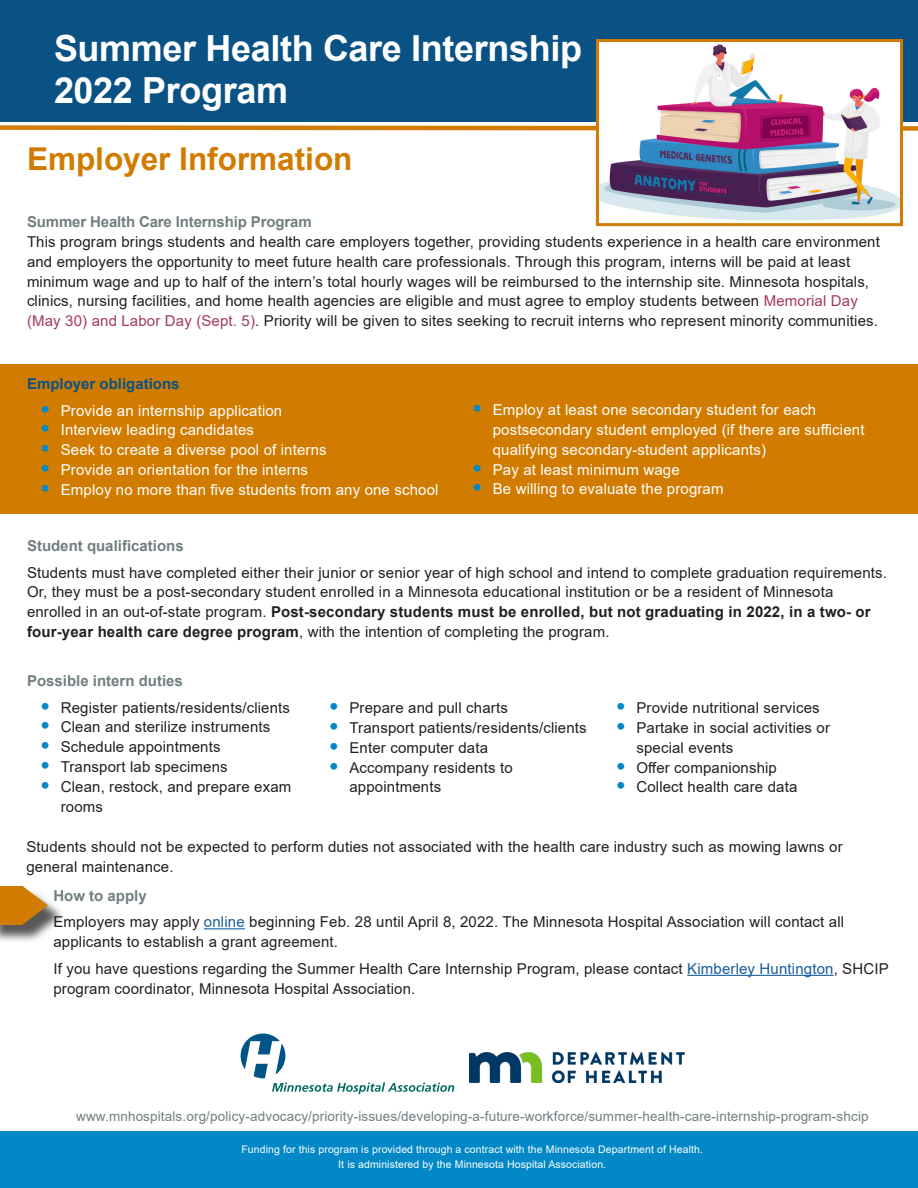
<style>
.page{position:relative;width:918px;height:1188px;background:#fff}
.page>*{position:absolute;margin:0;border:0;box-sizing:border-box;transform-origin:0 0}
.NEWHeading{font:700 36px "Arial";letter-spacing:-.01em;color:#fff}
.NEWHeading-2{font:700 31.5px "Arial";color:#d17c00}
.NEWBodyText{font:15px/19.8px "Arial";letter-spacing:.01em;color:#231f20}
.t1{font:15px/19.8px "Arial";letter-spacing:.01em;color:#fff}
.NEWSubhead{font:15px/19.8px "Arial";letter-spacing:.01em;color:#231f20}
.NEWSubhead-2{font:700 15px "Arial";color:#717f81}
.NEWSubhead-3{font:700 15px "Arial";color:#0a5283}
.NEWSubhead-4{font:13.5px "Arial";letter-spacing:.01em;color:#717f81}
.NewPullQuotes{font:10.5px/15px "Arial";letter-spacing:.01em;color:#fff;text-align:center}
.s1{color:#a23a5f}
.s2{font-size:27px;color:#0288c6}
.s3{font-weight:700}
.s4{color:#175d9e}
</style>
<div class="page">
<div style="left:0;top:0;width:918px;height:122px;background:#0a5283"></div>
<div style="left:0;top:1132px;width:918px;height:56px;background:#0288c6"></div>
<svg style="left:0;top:125px;width:918px;height:6px;background:#dc9c3f"></svg>
<div style="left:0;top:364px;width:918px;height:150px;background:#d17c00"></div>
<hr style="left:204px;top:928px;width:41px;height:1px;background:#175d9e">
<hr style="left:687px;top:975px;width:147px;height:1px;background:#175d9e">
<div style="left:0;top:889px;width:65px;height:55px;background:#231f20;opacity:.75"></div>
<div style="left:0;top:887px;width:23px;height:38px;background:#d17c00"></div>
<svg style="left:23px;top:886px;width:25px;height:38px"></svg>
<img style="left:600px;top:43px;width:299px;height:178px">
<div style="left:596px;top:39px;width:307px;height:187px;border:3px solid #d17c00"></div>
<img style="left:469px;top:1052px;width:216px;height:31px">
<svg style="left:241px;top:1033px;width:213px;height:61px"></svg>
<p class="NEWHeading" style="left:54px;top:23px;width:530px">Summer Health Care Internship</p>
<p class="NEWHeading" style="left:54px;top:65px;width:236px">2022 Program</p>
<p class="NEWHeading-2" style="left:27px;top:137px;width:327px">Employer Information</p>
<p class="NEWSubhead-2" style="left:27px;top:211px;width:286px">Summer Health Care Internship Program</p>
<p class="NEWBodyText" style="left:27px;top:232px;width:854px">This program brings students and health care employers together, providing students experience in a health care environment and employers the opportunity to meet future health care professionals. Through this program, interns will be paid at least minimum wage and up to half of the intern’s total hourly wages will be reimbursed to the internship site. Minnesota hospitals, clinics, nursing facilities, and home health agencies are eligible and must agree to employ students between <span class="s1">Memorial Day (May 30) and Labor Day (Sept. 5)</span>. Priority will be given to sites seeking to recruit interns who represent minority communities.</p>
<p class="NEWSubhead-3" style="left:27px;top:373px;width:154px">Employer obligations</p>
<p class="t1" style="left:40px;top:400px;width:243px"><span class="s2">•</span> Provide an internship application</p>
<p class="t1" style="left:40px;top:420px;width:215px"><span class="s2">•</span> Interview leading candidates</p>
<p class="t1" style="left:40px;top:440px;width:288px"><span class="s2">•</span> Seek to create a diverse pool of interns</p>
<p class="t1" style="left:40px;top:460px;width:269px"><span class="s2">•</span> Provide an orientation for the interns</p>
<p class="t1" style="left:40px;top:480px;width:400px"><span class="s2">•</span> Employ no more than five students from any one school</p>
<p class="t1" style="left:493px;top:400px;width:373px;text-indent:-20px"><span class="s2">•</span> Employ at least one secondary student for each postsecondary student employed (if there are sufficient qualifying secondary-student applicants)</p>
<p class="t1" style="left:472px;top:459px;width:209px"><span class="s2">•</span> Pay at least minimum wage</p>
<p class="t1" style="left:472px;top:479px;width:253px"><span class="s2">•</span> Be willing to evaluate the program</p>
<p class="NEWSubhead-2" style="left:27px;top:535px;width:158px">Student qualifications</p>
<p class="NEWBodyText" style="left:27px;top:562px;width:861px">Students must have completed either their junior or senior year of high school and intend to complete graduation requirements.<br>Or, they must be a post-secondary student enrolled in a Minnesota educational institution or be a resident of Minnesota enrolled in an out-of-state program. <span class="s3">Post-secondary students must be enrolled, but not graduating in 2022, in a two- or four-year health care degree program</span>, with the intention of completing the program.</p>
<p class="NEWSubhead-2" style="left:27px;top:670px;width:157px">Possible intern duties</p>
<p class="NEWBodyText" style="left:40px;top:697px;width:251px"><span class="s2">•</span> Register patients/residents/clients</p>
<p class="NEWBodyText" style="left:40px;top:717px;width:231px"><span class="s2">•</span> Clean and sterilize instruments</p>
<p class="NEWBodyText" style="left:40px;top:737px;width:182px"><span class="s2">•</span> Schedule appointments</p>
<p class="NEWBodyText" style="left:40px;top:757px;width:189px"><span class="s2">•</span> Transport lab specimens</p>
<p class="NEWBodyText" style="left:61px;top:777px;width:232px;text-indent:-20px"><span class="s2">•</span> Clean, restock, and prepare exam rooms</p>
<p class="NEWBodyText" style="left:329px;top:698px;width:180px"><span class="s2">•</span> Prepare and pull charts</p>
<p class="NEWBodyText" style="left:329px;top:718px;width:259px"><span class="s2">•</span> Transport patients/residents/clients</p>
<p class="NEWBodyText" style="left:329px;top:737px;width:160px"><span class="s2">•</span> Enter computer data</p>
<p class="NEWBodyText" style="left:350px;top:757px;width:165px;text-indent:-20px"><span class="s2">•</span> Accompany residents to appointments</p>
<p class="NEWBodyText" style="left:616px;top:698px;width:205px"><span class="s2">•</span> Provide nutritional services</p>
<p class="NEWBodyText" style="left:636px;top:718px;width:195px;text-indent:-20px"><span class="s2">•</span> Partake in social activities or special events</p>
<p class="NEWBodyText" style="left:616px;top:757px;width:162px"><span class="s2">•</span> Offer companionship</p>
<p class="NEWBodyText" style="left:616px;top:777px;width:183px"><span class="s2">•</span> Collect health care data</p>
<p class="NEWBodyText" style="left:26px;top:837px;width:818px">Students should not be expected to perform duties not associated with the health care industry such as mowing lawns or general maintenance.</p>
<p class="NEWSubhead-2" style="left:53px;top:885px;width:95px">How to apply</p>
<p class="NEWSubhead" style="left:53px;top:912px;width:792px">Employers may apply <span class="s4">online</span> beginning Feb. 28 until April 8, 2022. The Minnesota Hospital Association will contact all applicants to establish a grant agreement.</p>
<p class="NEWSubhead" style="left:53px;top:958px;width:837px">If you have questions regarding the Summer Health Care Internship Program, please contact <span class="s4">Kimberley Huntington</span>, SHCIP program coordinator, Minnesota Hospital Association.</p>
<p class="NEWSubhead-4" style="left:76px;top:1107px;width:794px">www.mnhospitals.org/policy-advocacy/priority-issues/developing-a-future-workforce/summer-health-care-internship-program-shcip</p>
<p class="NewPullQuotes" style="left:241px;top:1142px;width:463px">Funding for this program is provided through a contract with the Minnesota Department of Health.<br>It is administered by the Minnesota Hospital Association.</p>
</div>
